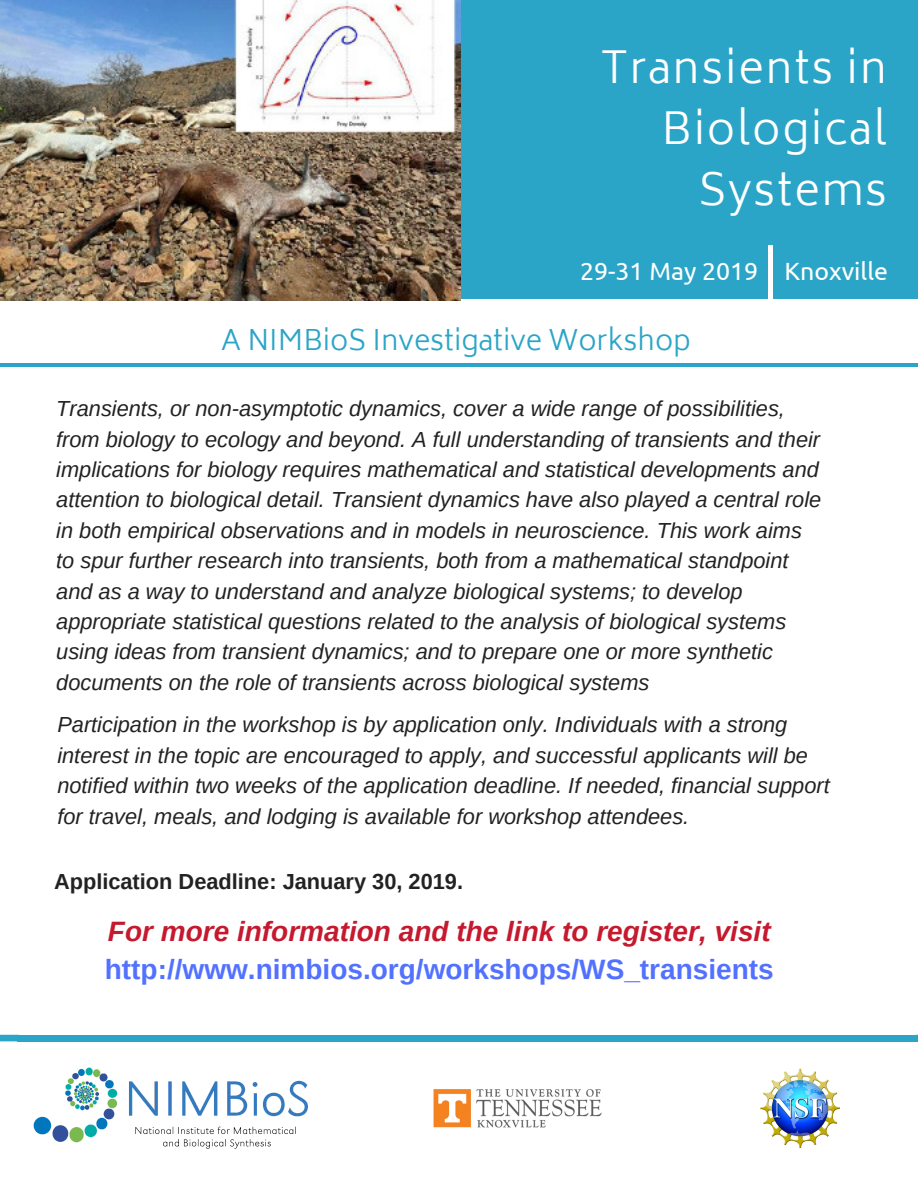
<style>
.page{position:relative;width:918px;height:1188px;background:#fff}
.page>*{position:absolute;margin:0;border:0;box-sizing:border-box;transform-origin:0 0}
.t1{font:300 43.65px/60.8px "Biryani";letter-spacing:.04em;color:#fff;text-align:right}
.t2{font:700 28.05px "Arimo";color:#5271ff}
.t3{font:italic 700 28.05px "Arimo";color:#c5192e}
.t4{font:300 28.05px "Biryani";color:#2ba5c7}
.t5{font:24.9px "Ubuntu";color:#fff}
.t6{font:italic 21.75px/30.3px "Arimo";color:#222}
.t7{font:700 21.75px "Arimo";color:#222}
</style>
<div class="page">
<div style="left:446px;top:0;width:472px;height:299px;background:#2ba5c7"></div>
<hr style="left:768px;top:246px;width:4px;height:55px;background:#fff">
<img style="left:33px;top:1068px;width:275px;height:81px">
<img style="left:433px;top:1089px;width:169px;height:39px">
<img style="left:760px;top:1068px;width:80px;height:80px">
<div style="left:17px;top:1035px;width:901px;height:6px;background:#2ba5c7"></div>
<svg style="left:0;top:1034px;width:19px;height:8px"></svg>
<hr style="left:0;top:363px;width:918px;height:4px;background:#2ba5c7">
<img style="left:0;top:0;width:460px;height:300px">
<h1 class="t1" style="left:601px;top:38px;width:288px">Transients in<br>Biological<br>Systems</h1>
<p class="t5" style="left:580px;top:257px;width:309px">29-31 May 2019 Knoxville</p>
<p class="t4" style="left:221px;top:324px;width:471px">A NIMBioS Investigative Workshop</p>
<p class="t6" style="left:56px;top:394px;width:767px">Transients, or non-asymptotic dynamics, cover a wide range of possibilities, from biology to ecology and beyond. A full understanding of transients and their implications for biology requires mathematical and statistical developments and attention to biological detail. Transient dynamics have also played a central role in both empirical observations and in models in neuroscience. This work aims to spur further research into transients, both from a mathematical standpoint and as a way to understand and analyze biological systems; to develop appropriate statistical questions related to the analysis of biological systems using ideas from transient dynamics; and to prepare one or more synthetic documents on the role of transients across biological systems</p>
<p class="t6" style="left:57px;top:710px;width:774px">Participation in the workshop is by application only. Individuals with a strong interest in the topic are encouraged to apply, and successful applicants will be notified within two weeks of the application deadline. If needed, financial support for travel, meals, and lodging is available for workshop attendees.</p>
<p class="t7" style="left:54px;top:869px;width:411px">Application Deadline: January 30, 2019.</p>
<p class="t3" style="left:108px;top:915px;width:664px">For more information and the link to register, visit</p>
<p class="t2" style="left:105px;top:953px;width:670px">http://www.nimbios.org/workshops/WS_transients</p>
</div>
